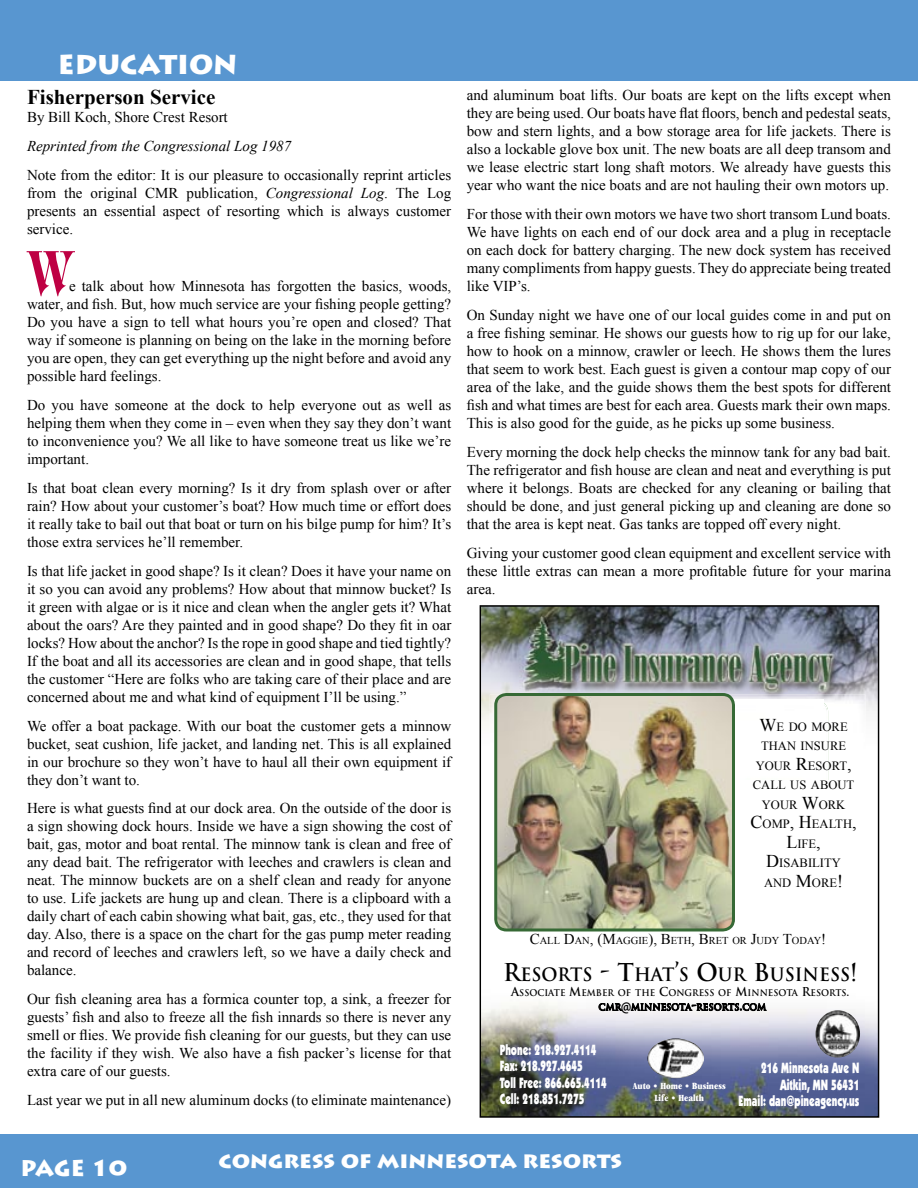
<style>
.page{position:relative;width:918px;height:1188px;background:#fff}
.page>*{position:absolute;margin:0;border:0;box-sizing:border-box;transform-origin:0 0}
.t1{font:900 27px "Lithos Pro";color:#fff}
.t2{font:900 22.5px "Lithos Pro";color:#fff}
.t3{font:700 21px "Times New Roman";color:#000}
.t4{font:700 18px "Trajan";color:#000}
.t5{font:15px/18px "Times New Roman";color:#000;text-align:justify}
.t6{font:900 15px/16.5px "Itc Kabel";color:#fff;scale:.68 1}
.t7{font:italic 15px "Times New Roman";color:#000}
.t8{font:12.6px/19.5px "Times New Roman";color:#000;text-align:center}
.t9{font:700 11.25px "Trajan";color:#000}
.t10{font:10.5px "Times New Roman";color:#000}
.t11{font:ultra-condensed 9.75px/11.7px "Garamond";color:#fff;text-align:center}
.t12{font:700 9px/14.9px "Trajan";color:#000;text-align:center}
.s1{font-style:italic}
.s2{font-size:18px}
.s3{font-size:15px}
.s4{font-size:24px}
.s5{font-size:12px}
.s6{font-family:"Lucida Grande";font-size:12px}
</style>
<div class="page">
<div style="left:0;top:0;width:918px;height:81px;background:#5896d0"></div>
<div style="left:0;top:1134px;width:918px;height:54px;background:#5896d0"></div>
<img style="left:480px;top:605px;width:399px;height:513px">
<img style="left:647px;top:1039px;width:57px;height:39px;border-radius:50%">
<svg style="left:599px;top:1000px;width:23px;height:14px"></svg>
<svg style="left:631px;top:973px;width:136px;height:41px"></svg>
<img style="left:815px;top:1010px;width:45px;height:48px;border-radius:50%">
<img style="left:490px;top:694px;width:375px;height:87px">
<img style="left:735px;top:700px;width:93px;height:81px">
<div style="left:488px;top:781px;width:381px;height:176px;background:#fff"></div>
<div style="left:578px;top:699px;width:246px;height:6px;background:#fff"></div>
<img style="left:494px;top:693px;width:241px;height:239px">
<svg style="left:27px;top:251px;width:48px;height:46px"></svg>
<h1 class="t1" style="left:58px;top:48px;width:181px">EDUCATION</h1>
<h3 class="t3" style="left:27px;top:83px;width:190px">Fisherperson Service</h3>
<p class="t5" style="left:27px;top:108px;width:202px">By Bill Koch, Shore Crest Resort</p>
<p class="t7" style="left:27px;top:136px;width:266px">Reprinted from the Congressional Log 1987</p>
<p class="t5" style="left:27px;top:166px;width:426px">Note from the editor: It is our pleasure to occasionally reprint articles from the original CMR publication, <span class="s1">Congressional Log</span>. The Log presents an essential aspect of resorting which is always customer service.</p>
<p class="t5" style="left:27px;top:277px;width:426px;text-indent:42px">e talk about how Minnesota has forgotten the basics, woods, water, and fish. But, how much service are your fishing people getting?<br>Do you have a sign to tell what hours you’re open and closed? That way if someone is planning on being on the lake in the morning before you are open, they can get everything up the night before and avoid any possible hard feelings.</p>
<p class="t5" style="left:27px;top:396px;width:426px">Do you have someone at the dock to help everyone out as well as helping them when they come in – even when they say they don’t want to inconvenience you? We all like to have someone treat us like we’re important.</p>
<p class="t5" style="left:27px;top:479px;width:426px">Is that boat clean every morning? Is it dry from splash over or after rain? How about your customer’s boat? How much time or effort does it really take to bail out that boat or turn on his bilge pump for him? It’s those extra services he’ll remember.</p>
<p class="t5" style="left:27px;top:562px;width:426px">Is that life jacket in good shape? Is it clean? Does it have your name on it so you can avoid any problems? How about that minnow bucket? Is it green with algae or is it nice and clean when the angler gets it? What about the oars? Are they painted and in good shape? Do they fit in oar locks? How about the anchor? Is the rope in good shape and tied tightly?<br>If the boat and all its accessories are clean and in good shape, that tells the customer “Here are folks who are taking care of their place and are concerned about me and what kind of equipment I’ll be using.”</p>
<p class="t5" style="left:27px;top:716px;width:426px">We offer a boat package. With our boat the customer gets a minnow bucket, seat cushion, life jacket, and landing net. This is all explained in our brochure so they won’t have to haul all their own equipment if they don’t want to.</p>
<p class="t5" style="left:27px;top:799px;width:426px">Here is what guests find at our dock area. On the outside of the door is a sign showing dock hours. Inside we have a sign showing the cost of bait, gas, motor and boat rental. The minnow tank is clean and free of any dead bait. The refrigerator with leeches and crawlers is clean and neat. The minnow buckets are on a shelf clean and ready for anyone to use. Life jackets are hung up and clean. There is a clipboard with a daily chart of each cabin showing what bait, gas, etc., they used for that day. Also, there is a space on the chart for the gas pump meter reading and record of leeches and crawlers left, so we have a daily check and balance.</p>
<p class="t5" style="left:27px;top:990px;width:426px">Our fish cleaning area has a formica counter top, a sink, a freezer for guests’ fish and also to freeze all the fish innards so there is never any smell or flies. We provide fish cleaning for our guests, but they can use the facility if they wish. We also have a fish packer’s license for that extra care of our guests.</p>
<p class="t5" style="left:27px;top:1091px;width:426px">Last year we put in all new aluminum docks (to eliminate maintenance)</p>
<p class="t5" style="left:467px;top:86px;width:426px">and aluminum boat lifts. Our boats are kept on the lifts except when they are being used. Our boats have flat floors, bench and pedestal seats, bow and stern lights, and a bow storage area for life jackets. There is also a lockable glove box unit. The new boats are all deep transom and we lease electric start long shaft motors. We already have guests this year who want the nice boats and are not hauling their own motors up.</p>
<p class="t5" style="left:467px;top:205px;width:426px">For those with their own motors we have two short transom Lund boats.<br>We have lights on each end of our dock area and a plug in receptacle on each dock for battery charging. The new dock system has received many compliments from happy guests. They do appreciate being treated like VIP’s.</p>
<p class="t5" style="left:467px;top:306px;width:426px">On Sunday night we have one of our local guides come in and put on a free fishing seminar. He shows our guests how to rig up for our lake, how to hook on a minnow, crawler or leech. He shows them the lures that seem to work best. Each guest is given a contour map copy of our area of the lake, and the guide shows them the best spots for different fish and what times are best for each area. Guests mark their own maps.<br>This is also good for the guide, as he picks up some business.</p>
<p class="t5" style="left:467px;top:443px;width:426px">Every morning the dock help checks the minnow tank for any bad bait.<br>The refrigerator and fish house are clean and neat and everything is put where it belongs. Boats are checked for any cleaning or bailing that should be done, and just general picking up and cleaning are done so that the area is kept neat. Gas tanks are topped off every night.</p>
<p class="t5" style="left:467px;top:543px;width:426px">Giving your customer good clean equipment and excellent service with these little extras can mean a more profitable future for your marina area.</p>
<p class="t8" style="left:751px;top:717px;width:107px"><span class="s2">W</span>E DO MORE<br>THAN INSURE<br>YOUR <span class="s2">R</span>ESORT<span class="s2">,<br></span>CALL US ABOUT<br>YOUR <span class="s2">W</span>ORK<br><span class="s2">C</span>OMP<span class="s2">, H</span>EALTH<span class="s2">,<br>L</span>IFE<span class="s2">,<br>D</span>ISABILITY<br>AND <span class="s2">M</span>ORE<span class="s2">!</span></p>
<p class="t10" style="left:530px;top:934px;width:298px"><span class="s3">C</span>ALL <span class="s3">D</span>AN<span class="s3">, (M</span>AGGIE<span class="s3">), B</span>ETH<span class="s3">, B</span>RET OR <span class="s3">J</span>UDY <span class="s3">T</span>ODAY<span class="s3">!</span></p>
<p class="t9" style="left:606px;top:937px;width:151px"><span class="s3">D</span>ISABILITY AND MORE<span class="s3">!</span></p>
<p class="t4" style="left:503px;top:963px;width:356px"><span class="s4">R</span>ESORTS <span class="s4">- T</span>HAT<span class="s4">’</span>S <span class="s4">O</span>UR <span class="s4">B</span>USINESS<span class="s4">!</span></p>
<p class="t12" style="left:511px;top:985px;width:340px"><span class="s5">A</span>SSOCIATE <span class="s5">M</span>EMBER OF THE <span class="s5">C</span>ONGRESS OF <span class="s5">M</span>INNESOTA <span class="s5">R</span>ESORTS<span class="s5">.<br></span>CMR<span class="s6">@</span>MINNESOTA<span class="s5">-</span>RESORTS<span class="s5">.</span>COM</p>
<p class="t6" style="left:500px;top:1041px;width:159px">Phone: 218.927.4114<br>Fax: 218.927.4645<br>Toll Free: 866.665.4114<br>Cell: 218.851.7275</p>
<p class="t11" style="left:633px;top:1080px;width:94px">Auto • Home • Business<br>Life • Health</p>
<p class="t6" style="left:738px;top:1059px;width:180px;text-align:right">216 Minnesota Ave N<br>Aitkin, MN 56431<br>Email: dan@pineagency.us</p>
<h2 class="t2" style="left:21px;top:1154px;width:108px">PAGE 10</h2>
<h2 class="t2" style="left:219px;top:1146px;width:405px">congress of minnesota resorts</h2>
</div>
